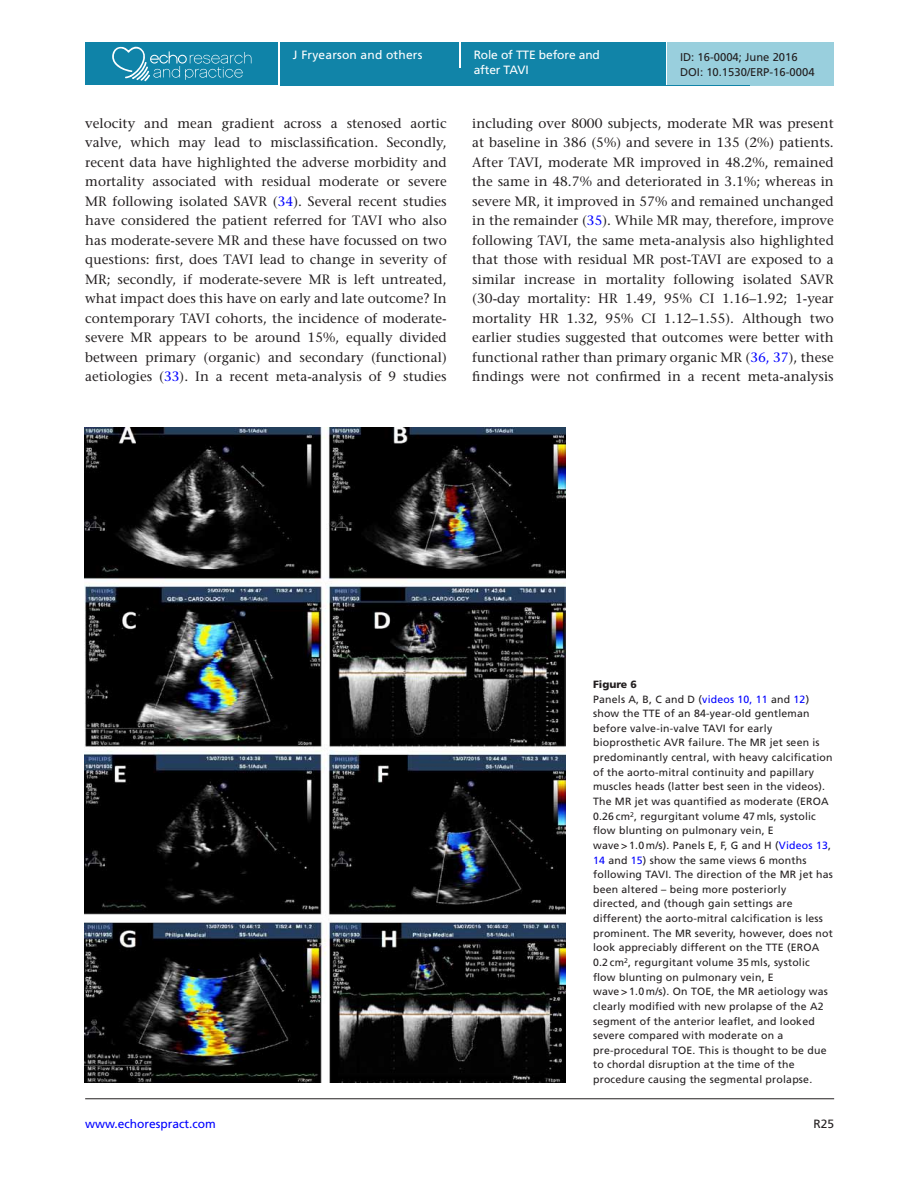
<style>
.page{position:relative;width:919px;height:1187px;background:#fff}
.page>*{position:absolute;margin:0;border:0;box-sizing:border-box;transform-origin:0 0}
.t1{font:500 13.5px/19.5px "Stone Serif Std";letter-spacing:.005em;color:#231f20;text-align:justify}
.t2{font:12px/14.7px "Frutiger LT Std";letter-spacing:-.01em;color:#fff}
.t3{font:12px "Frutiger LT Std";color:#00f}
.t4{font:12px "Frutiger LT Std";letter-spacing:.015em;color:#fff}
.t5{font:12px "Frutiger LT Std";color:#231f20}
.t6{font:11.25px/14.5px "Frutiger LT Std";color:#231f20}
.t7{font:10.5px/14.7px "Frutiger LT Std";letter-spacing:.02em;color:#231f20}
.s1{color:#00f}
.s2{font-weight:900}
</style>
<div class="page">
<div style="left:85px;top:43px;width:193px;height:42px;background:#0f83a8"></div>
<svg style="left:112px;top:46px;width:139px;height:36px"></svg>
<div style="left:280px;top:51px;width:553px;height:34px;background:#1184a8"></div>
<div style="left:280px;top:43px;width:179px;height:8px;background:#1184a8"></div>
<hr style="left:459px;top:43px;width:2px;height:25px;background:#fff">
<div style="left:461px;top:43px;width:204px;height:42px;background:#1184a8"></div>
<hr style="left:665px;top:43px;width:2px;height:42px;background:#fff">
<div style="left:667px;top:43px;width:82px;height:42px;background:#99cfdd"></div>
<div style="left:749px;top:68px;width:84px;height:17px;background:#99cfdd"></div>
<div style="left:749px;top:43px;width:84px;height:25px;background:#99cfdd"></div>
<hr style="left:85px;top:1098px;width:749px;height:1px;background:#231f20">
<img style="left:85px;top:427px;width:480px;height:655px">
<p class="t4" style="left:293px;top:48px;width:131px">J Fryearson and others</p>
<p class="t6" style="left:680px;top:50px;width:136px">ID: 16-0004; June 2016<br>DOI: 10.1530/ERP-16-0004</p>
<p class="t2" style="left:473px;top:48px;width:128px">Role of TTE before and after TAVI</p>
<p class="t1" style="left:85px;top:113px;width:363px">velocity and mean gradient across a stenosed aortic valve, which may lead to misclassification. Secondly, recent data have highlighted the adverse morbidity and mortality associated with residual moderate or severe MR following isolated SAVR (<span class="s1">34</span>). Several recent studies have considered the patient referred for TAVI who also has moderate-severe MR and these have focussed on two questions: first, does TAVI lead to change in severity of MR; secondly, if moderate-severe MR is left untreated, what impact does this have on early and late outcome? In contemporary TAVI cohorts, the incidence of moderate&shy;severe MR appears to be around 15%, equally divided between primary (organic) and secondary (functional) aetiologies (<span class="s1">33</span>). In a recent meta-analysis of 9 studies</p>
<p class="t1" style="left:472px;top:113px;width:363px">including over 8000 subjects, moderate MR was present at baseline in 386 (5%) and severe in 135 (2%) patients.<br>After TAVI, moderate MR improved in 48.2%, remained the same in 48.7% and deteriorated in 3.1%; whereas in severe MR, it improved in 57% and remained unchanged in the remainder (<span class="s1">35</span>). While MR may, therefore, improve following TAVI, the same meta-analysis also highlighted that those with residual MR post-TAVI are exposed to a similar increase in mortality following isolated SAVR (30-day mortality: HR 1.49, 95% CI 1.16–1.92; 1-year mortality HR 1.32, 95% CI 1.12–1.55). Although two earlier studies suggested that outcomes were better with functional rather than primary organic MR (<span class="s1">36, 37</span>), these findings were not confirmed in a recent meta-analysis</p>
<p class="t7" style="left:593px;top:677px;width:241px"><span class="s2">Figure 6<br></span>Panels A, B, C and D (<span class="s1">videos 10, 11</span> and <span class="s1">12</span>) show the TTE of an 84-year-old gentleman before valve-in-valve TAVI for early bioprosthetic AVR failure. The MR jet seen is predominantly central, with heavy calcification of the aorto-mitral continuity and papillary muscles heads (latter best seen in the videos).<br>The MR jet was quantified as moderate (EROA 0.26 cm<sup>2</sup>, regurgitant volume 47 mls, systolic flow blunting on pulmonary vein, E<br>wave &gt; 1.0 m/s). Panels E, F, G and H (<span class="s1">Videos 13</span>, <span class="s1">14</span> and <span class="s1">15</span>) show the same views 6 months following TAVI. The direction of the MR jet has been altered – being more posteriorly directed, and (though gain settings are different) the aorto-mitral calcification is less prominent. The MR severity, however, does not look appreciably different on the TTE (EROA 0.2 cm<sup>2</sup>, regurgitant volume 35 mls, systolic flow blunting on pulmonary vein, E<br>wave &gt; 1.0 m/s). On TOE, the MR aetiology was clearly modified with new prolapse of the A2 segment of the anterior leaflet, and looked severe compared with moderate on a pre-procedural TOE. This is thought to be due to chordal disruption at the time of the procedure causing the segmental prolapse.</p>
<p class="t3" style="left:85px;top:1117px;width:132px">www.echorespract.com</p>
<p class="t5" style="left:813px;top:1117px;width:22px">R25</p>
</div>
